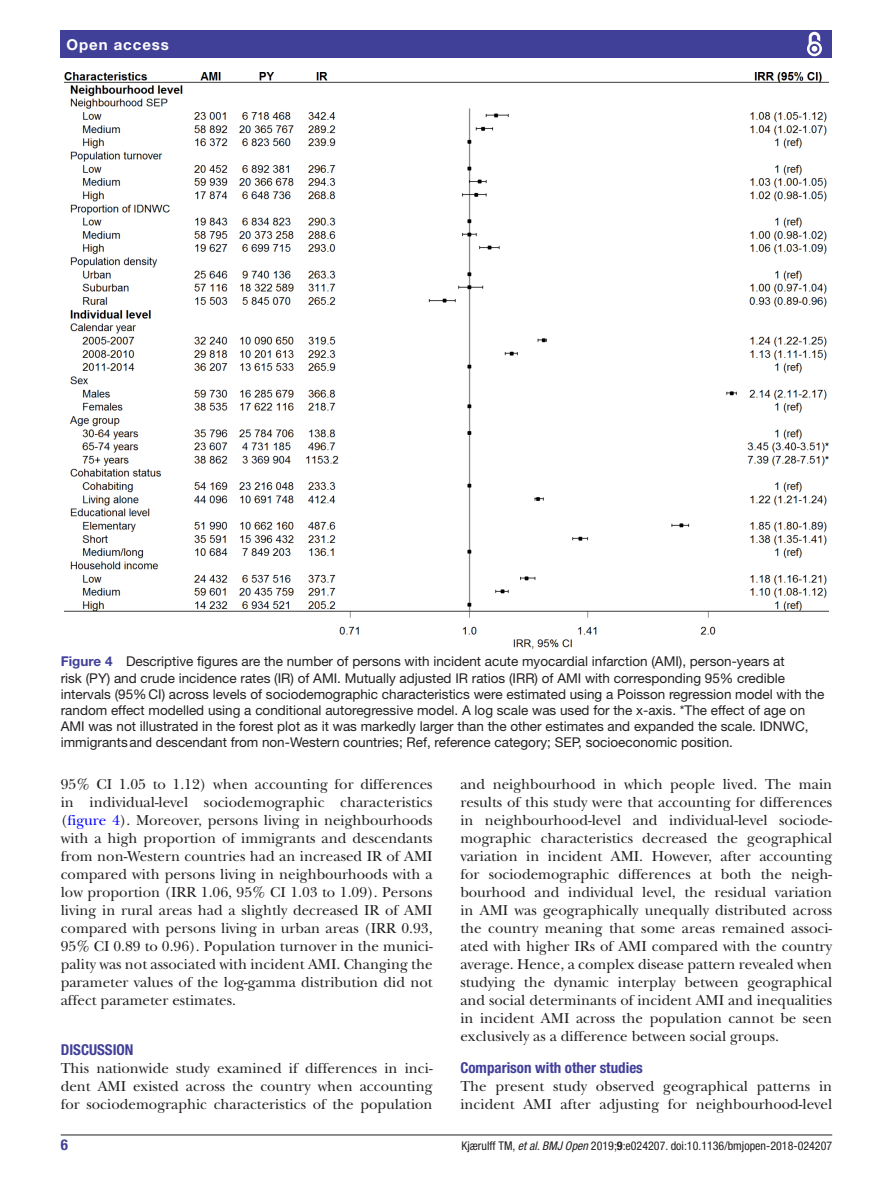
<style>
.page{position:relative;width:893px;height:1191px;background:#fff}
.page>*{position:absolute;margin:0;border:0;box-sizing:border-box;transform-origin:0 0}
.t1{font:15px/18px "New Baskerville";color:#231f20;text-align:justify}
.t2{font:700 condensed 15px "Helvetica Neue LT Std";color:#414099}
.t3{font:700 15px "Helvetica Neue LT Std";letter-spacing:.065em;color:#fff}
.t4{font:13.5px/16.2px "Helvetica Neue LT Std";color:#231f20}
.t5{font:condensed 12px "Helvetica Neue LT Std";color:#231f20}
.s1{font-weight:700;color:#414099}
.s2{color:#00f}
.s3{font-style:italic}
.s4{font-weight:700}
</style>
<div class="page">
<hr style="left:61px;top:1134px;width:771px;height:1px;background:#231f20">
<div style="left:61px;top:31px;width:771px;height:27px;background:#414099"></div>
<svg style="left:807px;top:31px;width:15px;height:26px"></svg>
<img style="left:64px;top:73px;width:764px;height:575px">
<p class="t3" style="left:66px;top:35px;width:104px">Open access</p>
<p class="t4" style="left:61px;top:653px;width:765px"><span class="s1">Figure 4</span> Descriptive figures are the number of persons with incident acute myocardial infarction (AMI), person-years at<br>risk (PY) and crude incidence rates (IR) of AMI. Mutually adjusted IR ratios (IRR) of AMI with corresponding 95% credible intervals (95%CI) across levels of sociodemographic characteristics were estimated using a Poisson regression model with the random effect modelled using a conditional autoregressive model. A log scale was used for the x-axis. *The effect of age on AMI was not illustrated in the forest plot as it was markedly larger than the other estimates and expanded the scale. IDNWC, immigrantsand descendant from non-Western countries; Ref, reference category; SEP, socioeconomic position.</p>
<p class="t1" style="left:61px;top:775px;width:373px">95% CI 1.05 to 1.12) when accounting for differences in individual-level sociodemographic characteristics (<span class="s2">figure 4</span>). Moreover, persons living in neighbourhoods with a high proportion of immigrants and descendants from non-Western countries had an increased IR of AMI compared with persons living in neighbourhoods with a low proportion (IRR 1.06, 95% CI 1.03 to 1.09). Persons living in rural areas had a slightly decreased IR of AMI compared with persons living in urban areas (IRR 0.93, 95% CI 0.89 to 0.96). Population turnover in the munici&shy;pality was not associated with incident AMI. Changing the parameter values of the log-gamma distribution did not affect parameter estimates.</p>
<p class="t2" style="left:61px;top:1041px;width:74px">Discussion</p>
<p class="t1" style="left:61px;top:1059px;width:373px">This nationwide study examined if differences in inci&shy;dent AMI existed across the country when accounting for sociodemographic characteristics of the population</p>
<p class="t1" style="left:460px;top:775px;width:373px">and neighbourhood in which people lived. The main results of this study were that accounting for differences in neighbourhood-level and individual-level sociode&shy;mographic characteristics decreased the geographical variation in incident AMI. However, after accounting for sociodemographic differences at both the neigh&shy;bourhood and individual level, the residual variation in AMI was geographically unequally distributed across the country meaning that some areas remained associ&shy;ated with higher IRs of AMI compared with the country average. Hence, a complex disease pattern revealed when studying the dynamic interplay between geographical and social determinants of incident AMI and inequalities in incident AMI across the population cannot be seen exclusively as a difference between social groups.</p>
<p class="t2" style="left:460px;top:1059px;width:184px">Comparison with other studies</p>
<p class="t1" style="left:460px;top:1077px;width:373px">The present study observed geographical patterns in incident AMI after adjusting for neighbourhood-level</p>
<p class="t2" style="left:61px;top:1135px;width:9px">6</p>
<p class="t5" style="left:461px;top:1138px;width:372px">Kjærulff TM, <span class="s3">et al</span>. <span class="s3">BMJ Open</span> 2019;<span class="s4">9</span>:e024207. doi:10.1136/bmjopen-2018-024207</p>
</div>
